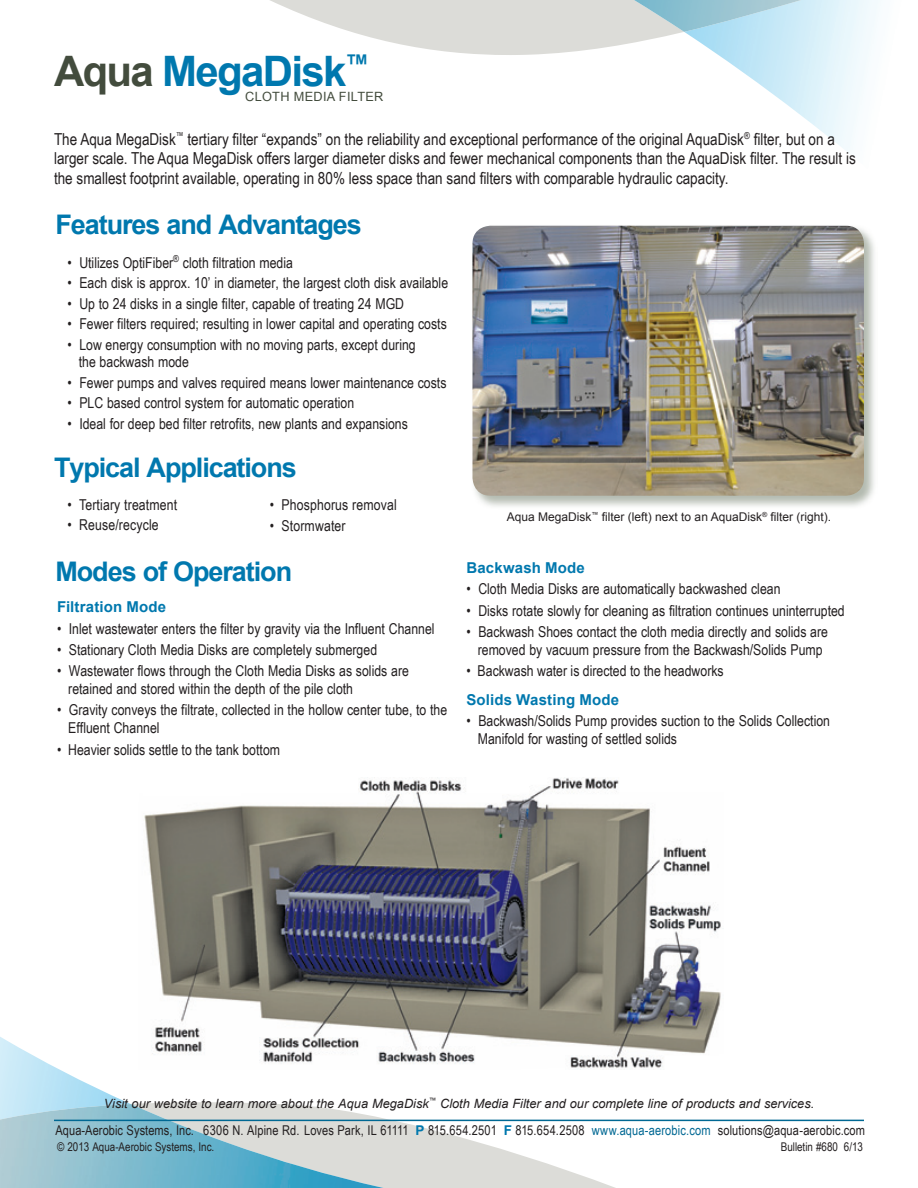
<style>
.page{position:relative;width:918px;height:1188px;background:#fff}
.page>*{position:absolute;margin:0;border:0;box-sizing:border-box;transform-origin:0 0}
.t1{font:700 42px "Arial";letter-spacing:-.04em;color:#0078ae}
.t2{font:700 27px "Arial";letter-spacing:-.04em;color:#0078ae}
.t3{font:16.5px/19.8px "Arial Narrow";color:#231f20}
.t4{font:15px/18px "Arial Narrow";color:#231f20}
.t5{font:700 15px "Arial";letter-spacing:.01em;color:#0078ae}
.t6{font:13.5px "Arial Narrow";letter-spacing:.01em;color:#231f20}
.t7{font:italic 12.75px "Arial";color:#231f20}
.t8{font:12.75px "Arial";letter-spacing:.025em;color:#434c3d}
.t9{font:12px "Arial";color:#231f20}
.t10{font:12px "Arial Narrow";color:#231f20}
.s1{color:#434c3d}
.s2{font-family:"Arial";font-weight:700;color:#0078ae}
.s3{color:#006893}
</style>
<div class="page">
<svg style="left:136px;top:1102px;width:480px;height:86px"></svg>
<img style="left:0;top:1037px;width:131px;height:67px">
<img style="left:0;top:1104px;width:384px;height:84px">
<hr style="left:54px;top:1120px;width:810px;height:1px;background:#006893">
<img style="left:478px;top:225px;width:396px;height:282px">
<img style="left:472px;top:226px;width:392px;height:270px">
<svg style="left:270px;top:0;width:412px;height:55px"></svg>
<img style="left:684px;top:0;width:196px;height:152px">
<img style="left:634px;top:0;width:167px;height:32px">
<img style="left:144px;top:778px;width:577px;height:292px">
<h1 class="t1" style="left:54px;top:44px;width:317px"><span class="s1">Aqua</span> MegaDisk<sup>™</sup></h1>
<p class="t8" style="left:245px;top:88px;width:140px">CLOTH MEDIA FILTER</p>
<p class="t3" style="left:54px;top:128px;width:803px">The Aqua MegaDisk<sup>™</sup> tertiary filter “expands” on the reliability and exceptional performance of the original AquaDisk<sup>®</sup> filter, but on a larger scale. The Aqua MegaDisk offers larger diameter disks and fewer mechanical components than the AquaDisk filter. The result is the smallest footprint available, operating in 80% less space than sand filters with comparable hydraulic capacity.</p>
<h2 class="t2" style="left:56px;top:206px;width:308px">Features and Advantages</h2>
<p class="t4" style="left:68px;top:253px;width:227px">• Utilizes OptiFiber<sup>®</sup> cloth filtration media</p>
<p class="t4" style="left:68px;top:274px;width:382px">• Each disk is approx. 10’ in diameter, the largest cloth disk available</p>
<p class="t4" style="left:68px;top:294px;width:338px">• Up to 24 disks in a single filter, capable of treating 24 MGD</p>
<p class="t4" style="left:68px;top:315px;width:381px">• Fewer filters required; resulting in lower capital and operating costs</p>
<p class="t4" style="left:79px;top:335px;width:338px;line-height:17.2px;text-indent:-11px">• Low energy consumption with no moving parts, except during the backwash mode</p>
<p class="t4" style="left:68px;top:373px;width:380px">• Fewer pumps and valves required means lower maintenance costs</p>
<p class="t4" style="left:68px;top:393px;width:288px">• PLC based control system for automatic operation</p>
<p class="t4" style="left:68px;top:414px;width:342px">• Ideal for deep bed filter retrofits, new plants and expansions</p>
<h2 class="t2" style="left:54px;top:450px;width:244px">Typical Applications</h2>
<p class="t4" style="left:68px;top:495px;width:111px">• Tertiary treatment</p>
<p class="t4" style="left:68px;top:515px;width:93px">• Reuse/recycle</p>
<p class="t4" style="left:270px;top:495px;width:128px">• Phosphorus removal</p>
<p class="t4" style="left:270px;top:516px;width:77px">• Stormwater</p>
<h2 class="t2" style="left:56px;top:554px;width:238px">Modes of Operation</h2>
<p class="t5" style="left:57px;top:597px;width:111px">Filtration Mode</p>
<p class="t4" style="left:57px;top:619px;width:379px">• Inlet wastewater enters the filter by gravity via the Influent Channel</p>
<p class="t4" style="left:57px;top:640px;width:322px">• Stationary Cloth Media Disks are completely submerged</p>
<p class="t4" style="left:68px;top:661px;width:342px;text-indent:-11px">• Wastewater flows through the Cloth Media Disks as solids are retained and stored within the depth of the pile cloth</p>
<p class="t4" style="left:68px;top:701px;width:381px;text-indent:-11px">• Gravity conveys the filtrate, collected in the hollow center tube, to the<br>Effluent Channel</p>
<p class="t4" style="left:57px;top:740px;width:225px">• Heavier solids settle to the tank bottom</p>
<p class="t9" style="left:507px;top:509px;width:326px">Aqua MegaDisk<sup>™</sup> filter (left) next to an AquaDisk<sup>®</sup> filter (right).</p>
<p class="t5" style="left:466px;top:558px;width:120px">Backwash Mode</p>
<p class="t4" style="left:466px;top:580px;width:316px">• Cloth Media Disks are automatically backwashed clean</p>
<p class="t4" style="left:466px;top:601px;width:380px">• Disks rotate slowly for cleaning as filtration continues uninterrupted</p>
<p class="t4" style="left:466px;top:622px;width:363px;text-align:center">• Backwash Shoes contact the cloth media directly and solids are removed by vacuum pressure from the Backwash/Solids Pump</p>
<p class="t4" style="left:466px;top:661px;width:259px">• Backwash water is directed to the headworks</p>
<p class="t5" style="left:466px;top:690px;width:154px">Solids Wasting Mode</p>
<p class="t4" style="left:478px;top:711px;width:354px;text-indent:-11px">• Backwash/Solids Pump provides suction to the Solids Collection<br>Manifold for wasting of settled solids</p>
<p class="t7" style="left:104px;top:1095px;width:712px">Visit our website to learn more about the Aqua MegaDisk<sup>™</sup> Cloth Media Filter and our complete line of products and services.</p>
<p class="t6" style="left:56px;top:1121px;width:811px">Aqua-Aerobic Systems, Inc. 6306 N. Alpine Rd. Loves Park, IL 61111 <span class="s2">P</span> 815.654.2501 <span class="s2">F</span> 815.654.2508 <span class="s3">www.aqua-aerobic.com</span> solutions@aqua-aerobic.com</p>
<p class="t10" style="left:57px;top:1138px;width:159px">© 2013 Aqua-Aerobic Systems, Inc.</p>
<p class="t10" style="left:781px;top:1138px;width:84px">Bulletin #680 6/13</p>
</div>
